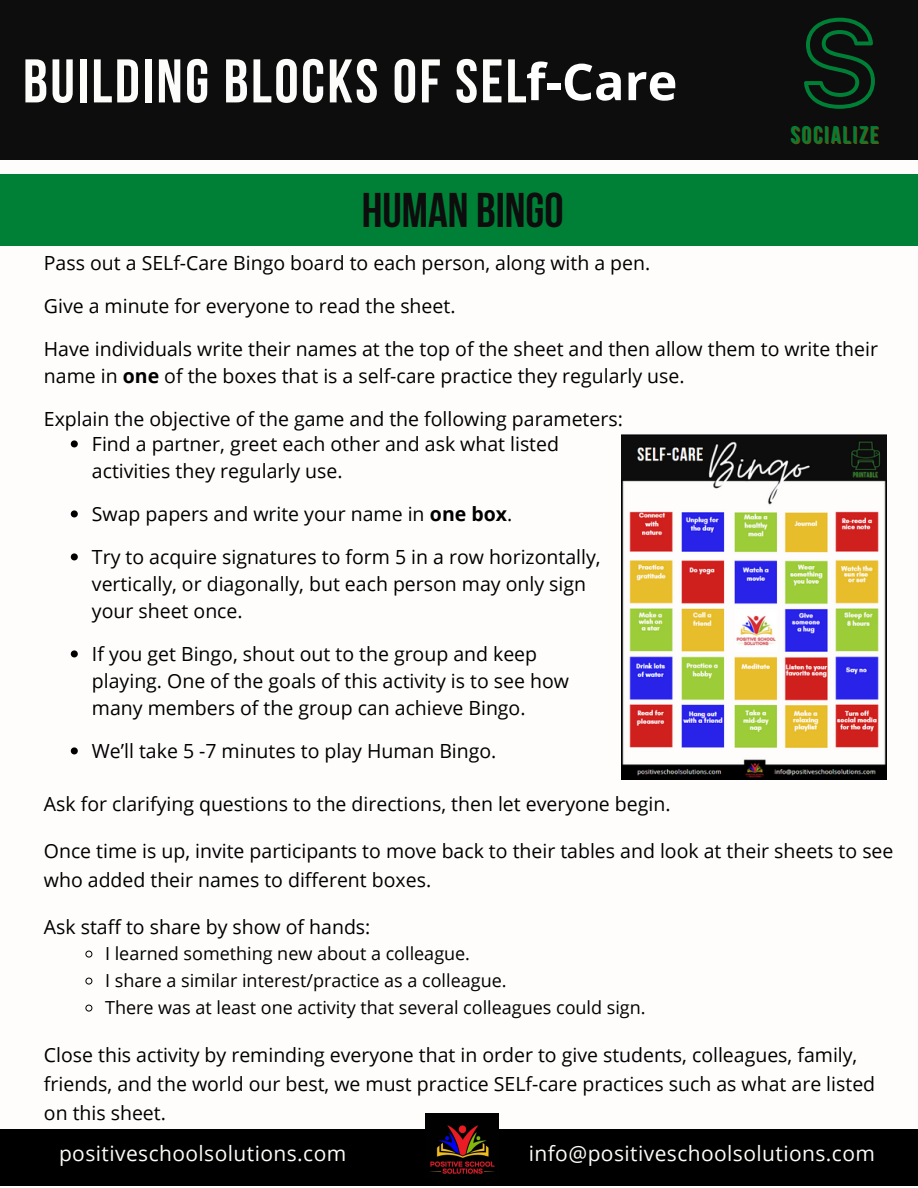
<style>
.page{position:relative;width:918px;height:1188px;background:#fff}
.page>*{position:absolute;margin:0;border:0;box-sizing:border-box;transform-origin:0 0}
.t1{font:700 61.5px "Bebas Neue";letter-spacing:.04em;color:#fcfcfa}
.t2{font:700 50.55px "Open Sans";color:#fff}
.t3{font:700 48.6px "Bebas Neue";color:#0e0d0d}
.t4{font:700 24px "Bebas Neue";letter-spacing:.08em;color:#008037}
.t5{font:21px "Open Sans";letter-spacing:.02em;color:#fbfbf7}
.t6{font:19.5px/27px "Open Sans";color:#000}
.t7{font:18px/27px "Open Sans";color:#000}
.s1{font-weight:700}
</style>
<div class="page">
<div style="left:0;top:0;width:918px;height:160px;background:#0e0d0d"></div>
<div style="left:0;top:1130px;width:918px;height:56px;background:#000"></div>
<div style="left:0;top:174px;width:918px;height:72px;background:#008037"></div>
<svg style="left:804px;top:18px;width:71px;height:91px"></svg>
<img style="left:425px;top:1113px;width:73px;height:61px">
<img style="left:621px;top:434px;width:266px;height:346px">
<svg style="left:71px;top:440px;width:7px;height:7px"></svg>
<svg style="left:71px;top:510px;width:7px;height:7px"></svg>
<svg style="left:71px;top:553px;width:7px;height:7px"></svg>
<svg style="left:71px;top:650px;width:7px;height:7px"></svg>
<svg style="left:71px;top:747px;width:7px;height:7px"></svg>
<svg style="left:85px;top:950px;width:8px;height:8px"></svg>
<svg style="left:85px;top:977px;width:8px;height:8px"></svg>
<svg style="left:85px;top:1004px;width:8px;height:8px"></svg>
<h1 class="t1" style="left:23px;top:56px;width:505px">BUILDING BLOCKS OF SEL</h1>
<h2 class="t2" style="left:526px;top:46px;width:153px">f-Care</h2>
<h3 class="t3" style="left:362px;top:191px;width:204px">HUMAN BINGO</h3>
<p class="t4" style="left:791px;top:125px;width:90px">SOCIALIZE</p>
<p class="t6" style="left:44px;top:249px;width:608px">Pass out a SELf-Care Bingo board to each person, along with a pen.</p>
<p class="t6" style="left:44px;top:292px;width:413px">Give a minute for everyone to read the sheet.</p>
<p class="t6" style="left:44px;top:335px;width:836px">Have individuals write their names at the top of the sheet and then allow them to write their name in <span class="s1">one</span> of the boxes that is a self-care practice they regularly use.</p>
<p class="t6" style="left:92px;top:405px;width:532px;line-height:26.2px;text-indent:-48px">Explain the objective of the game and the following parameters:<br>Find a partner, greet each other and ask what listed activities they regularly use.</p>
<p class="t6" style="left:92px;top:500px;width:422px">Swap papers and write your name in <span class="s1">one box</span>.</p>
<p class="t6" style="left:92px;top:543px;width:510px">Try to acquire signatures to form 5 in a row horizontally, vertically, or diagonally, but each person may only sign your sheet once.</p>
<p class="t6" style="left:92px;top:640px;width:479px">If you get Bingo, shout out to the group and keep playing. One of the goals of this activity is to see how many members of the group can achieve Bingo.</p>
<p class="t6" style="left:92px;top:737px;width:406px">We’ll take 5 -7 minutes to play Human Bingo.</p>
<p class="t6" style="left:44px;top:790px;width:628px">Ask for clarifying questions to the directions, then let everyone begin.</p>
<p class="t6" style="left:44px;top:836px;width:851px;line-height:29px">Once time is up, invite participants to move back to their tables and look at their sheets to see who added their names to different boxes.</p>
<p class="t6" style="left:44px;top:913px;width:328px">Ask staff to share by show of hands:</p>
<p class="t7" style="left:105px;top:940px;width:542px">I learned something new about a colleague.<br>I share a similar interest/practice as a colleague.<br>There was at least one activity that several colleagues could sign.</p>
<p class="t6" style="left:44px;top:1040px;width:833px;line-height:29px">Close this activity by reminding everyone that in order to give students, colleagues, family, friends, and the world our best, we must practice SELf-care practices such as what are listed on this sheet.</p>
<p class="t5" style="left:59px;top:1138px;width:289px">positiveschoolsolutions.com</p>
<p class="t5" style="left:529px;top:1138px;width:348px">info@positiveschoolsolutions.com</p>
</div>
